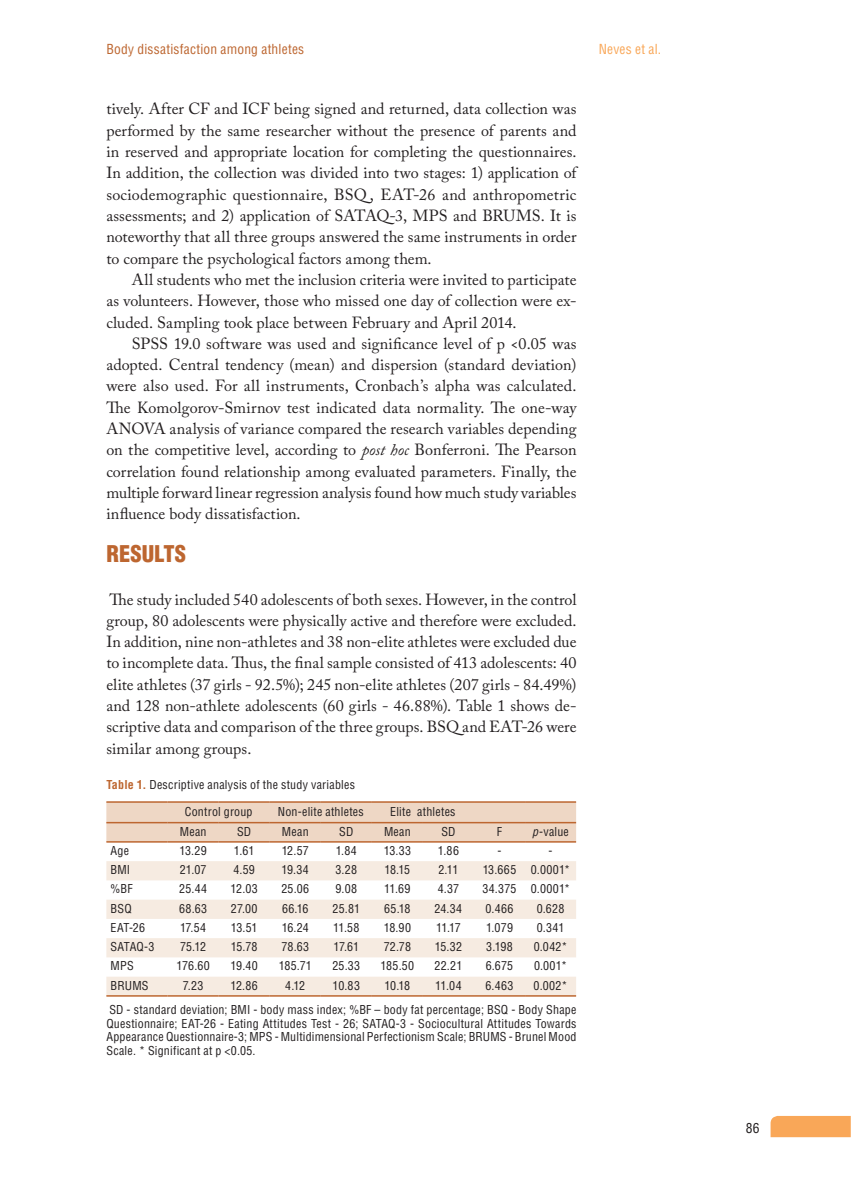
<style>
.page{position:relative;width:851px;height:1191px;background:#fff}
.page>*{position:absolute;margin:0;border:0;box-sizing:border-box;transform-origin:0 0}
.t1{font:900 condensed 22.5px "Helvetica LT Std";color:#bd6630}
.t2{font:16.05px/21.3px "Adobe Caslon Pro";color:#231f20;text-align:justify}
.t3{font:condensed 13.5px "Helvetica LT Std";letter-spacing:.015em;color:#bd6630}
.t4{font:condensed 13.5px "Helvetica LT Std";letter-spacing:.015em;color:#f9a758}
.t5{font:condensed 13.5px "Helvetica LT Std";color:#231f20}
.t6{font:condensed 12px/13.5px "Helvetica LT Std";letter-spacing:.02em;color:#231f20}
.s1{font-style:italic}
.s2{font-weight:700;color:#bd6630}
</style>
<div class="page">
<div style="left:770px;top:1116px;width:80px;height:21px;background:#f9a758"></div>
<svg style="left:106px;top:802px;width:470px;height:39px;background:#ecd3c0"></svg>
<svg style="left:106px;top:861px;width:470px;height:134px;fill:#f6ebe1"></svg>
<hr style="left:106px;top:822px;width:62px;height:1px;background:#bd6630">
<hr style="left:168px;top:822px;width:51px;height:1px;background:#bd6630">
<hr style="left:219px;top:822px;width:51px;height:1px;background:#bd6630">
<hr style="left:270px;top:822px;width:51px;height:1px;background:#bd6630">
<hr style="left:321px;top:822px;width:51px;height:1px;background:#bd6630">
<hr style="left:372px;top:822px;width:51px;height:1px;background:#bd6630">
<hr style="left:423px;top:822px;width:51px;height:1px;background:#bd6630">
<hr style="left:474px;top:822px;width:51px;height:1px;background:#bd6630">
<hr style="left:525px;top:822px;width:51px;height:1px;background:#bd6630">
<hr style="left:106px;top:801px;width:62px;height:1px;background:#bd6630">
<hr style="left:168px;top:801px;width:51px;height:1px;background:#bd6630">
<hr style="left:219px;top:801px;width:51px;height:1px;background:#bd6630">
<hr style="left:270px;top:801px;width:51px;height:1px;background:#bd6630">
<hr style="left:321px;top:801px;width:51px;height:1px;background:#bd6630">
<hr style="left:372px;top:801px;width:51px;height:1px;background:#bd6630">
<hr style="left:423px;top:801px;width:51px;height:1px;background:#bd6630">
<hr style="left:474px;top:801px;width:51px;height:1px;background:#bd6630">
<hr style="left:525px;top:801px;width:51px;height:1px;background:#bd6630">
<hr style="left:106px;top:841px;width:62px;height:1px;background:#bd6630">
<hr style="left:168px;top:841px;width:51px;height:1px;background:#bd6630">
<hr style="left:219px;top:841px;width:51px;height:1px;background:#bd6630">
<hr style="left:270px;top:841px;width:51px;height:1px;background:#bd6630">
<hr style="left:321px;top:841px;width:51px;height:1px;background:#bd6630">
<hr style="left:372px;top:841px;width:51px;height:1px;background:#bd6630">
<hr style="left:423px;top:841px;width:51px;height:1px;background:#bd6630">
<hr style="left:474px;top:841px;width:51px;height:1px;background:#bd6630">
<hr style="left:525px;top:841px;width:51px;height:1px;background:#bd6630">
<hr style="left:106px;top:995px;width:62px;height:1px;background:#bd6630">
<hr style="left:168px;top:995px;width:51px;height:1px;background:#bd6630">
<hr style="left:219px;top:995px;width:51px;height:1px;background:#bd6630">
<hr style="left:270px;top:995px;width:51px;height:1px;background:#bd6630">
<hr style="left:321px;top:995px;width:51px;height:1px;background:#bd6630">
<hr style="left:372px;top:995px;width:51px;height:1px;background:#bd6630">
<hr style="left:423px;top:995px;width:51px;height:1px;background:#bd6630">
<hr style="left:474px;top:995px;width:51px;height:1px;background:#bd6630">
<hr style="left:525px;top:995px;width:51px;height:1px;background:#bd6630">
<p class="t3" style="left:106px;top:41px;width:199px">Body dissatisfaction among athletes</p>
<p class="t4" style="left:598px;top:41px;width:64px">Neves et al.</p>
<p class="t2" style="left:106px;top:98px;width:471px">tively. After CF and ICF being signed and returned, data collection was performed by the same researcher without the presence of parents and in reserved and appropriate location for completing the questionnaires.<br>In addition, the collection was divided into two stages: 1) application of sociodemographic questionnaire, BSQ , EAT-26 and anthropometric assessments; and 2) application of SATAQ-3, MPS and BRUMS. It is noteworthy that all three groups answered the same instruments in order to compare the psychological factors among them.</p>
<p class="t2" style="left:106px;top:269px;width:471px;text-indent:26px">All students who met the inclusion criteria were invited to participate as volunteers. However, those who missed one day of collection were ex&shy;cluded. Sampling took place between February and April 2014.</p>
<p class="t2" style="left:106px;top:333px;width:471px;text-indent:26px">SPSS 19.0 software was used and significance level of p &lt;0.05 was adopted. Central tendency (mean) and dispersion (standard deviation) were also used. For all instruments, Cronbach’s alpha was calculated.<br>The Komolgorov-Smirnov test indicated data normality. The one-way ANOVA analysis of variance compared the research variables depending on the competitive level, according to <span class="s1">post hoc</span> Bonferroni. The Pearson correlation found relationship among evaluated parameters. Finally, the multiple forward linear regression analysis found how much study variables influence body dissatisfaction.</p>
<h1 class="t1" style="left:106px;top:539px;width:25px">RESULTS</h1>
<p class="t2" style="left:106px;top:588px;width:471px">The study included 540 adolescents of both sexes. However, in the control group, 80 adolescents were physically active and therefore were excluded.<br>In addition, nine non-athletes and 38 non-elite athletes were excluded due to incomplete data. Thus, the final sample consisted of 413 adolescents: 40 elite athletes (37 girls - 92.5%); 245 non-elite athletes (207 girls - 84.49%) and 128 non-athlete adolescents (60 girls - 46.88%). Table 1 shows de&shy;scriptive data and comparison of the three groups. BSQ and EAT-26 were similar among groups.</p>
<p class="t6" style="left:106px;top:777px;width:250px"><span class="s2">Table 1.</span> Descriptive analysis of the study variables</p>
<p class="t6" style="left:185px;top:804px;width:69px">Control group</p>
<p class="t6" style="left:278px;top:804px;width:87px">Non-elite athletes</p>
<p class="t6" style="left:390px;top:804px;width:67px">Elite athletes</p>
<p class="t6" style="left:180px;top:824px;width:28px">Mean</p>
<p class="t6" style="left:237px;top:824px;width:16px">SD</p>
<p class="t6" style="left:282px;top:824px;width:28px">Mean</p>
<p class="t6" style="left:339px;top:824px;width:16px">SD</p>
<p class="t6" style="left:384px;top:824px;width:28px">Mean</p>
<p class="t6" style="left:441px;top:824px;width:16px">SD</p>
<p class="t6" style="left:497px;top:824px;width:7px">F</p>
<p class="t6" style="left:532px;top:824px;width:38px"><span class="s1">p</span>-value</p>
<p class="t6" style="left:111px;top:843px;width:20px">Age</p>
<p class="t6" style="left:179px;top:843px;width:29px">13.29</p>
<p class="t6" style="left:234px;top:843px;width:22px">1.61</p>
<p class="t6" style="left:282px;top:843px;width:29px">12.57</p>
<p class="t6" style="left:335px;top:843px;width:23px">1.84</p>
<p class="t6" style="left:383px;top:843px;width:29px">13.33</p>
<p class="t6" style="left:438px;top:843px;width:23px">1.86</p>
<p class="t6" style="left:497px;top:843px;width:5px">-</p>
<p class="t6" style="left:548px;top:843px;width:5px">-</p>
<p class="t6" style="left:111px;top:863px;width:21px">BMI</p>
<p class="t6" style="left:180px;top:863px;width:28px">21.07</p>
<p class="t6" style="left:233px;top:863px;width:23px">4.59</p>
<p class="t6" style="left:281px;top:863px;width:29px">19.34</p>
<p class="t6" style="left:335px;top:863px;width:23px">3.28</p>
<p class="t6" style="left:384px;top:863px;width:27px">18.15</p>
<p class="t6" style="left:438px;top:863px;width:21px">2.11</p>
<p class="t6" style="left:482px;top:863px;width:89px">13.665 0.0001*</p>
<p class="t6" style="left:111px;top:882px;width:24px">%BF</p>
<p class="t6" style="left:179px;top:882px;width:29px">25.44</p>
<p class="t6" style="left:230px;top:882px;width:29px">12.03</p>
<p class="t6" style="left:281px;top:882px;width:29px">25.06</p>
<p class="t6" style="left:335px;top:882px;width:23px">9.08</p>
<p class="t6" style="left:384px;top:882px;width:28px">11.69</p>
<p class="t6" style="left:437px;top:882px;width:23px">4.37</p>
<p class="t6" style="left:482px;top:882px;width:89px">34.375 0.0001*</p>
<p class="t6" style="left:111px;top:901px;width:23px">BSQ</p>
<p class="t6" style="left:179px;top:901px;width:30px">68.63</p>
<p class="t6" style="left:231px;top:901px;width:28px">27.00</p>
<p class="t6" style="left:282px;top:901px;width:28px">66.16</p>
<p class="t6" style="left:332px;top:901px;width:29px">25.81</p>
<p class="t6" style="left:384px;top:901px;width:28px">65.18</p>
<p class="t6" style="left:434px;top:901px;width:29px">24.34</p>
<p class="t6" style="left:485px;top:901px;width:30px">0.466</p>
<p class="t6" style="left:536px;top:901px;width:29px">0.628</p>
<p class="t6" style="left:111px;top:920px;width:36px">EAT-26</p>
<p class="t6" style="left:180px;top:920px;width:28px">17.54</p>
<p class="t6" style="left:231px;top:920px;width:28px">13.51</p>
<p class="t6" style="left:282px;top:920px;width:29px">16.24</p>
<p class="t6" style="left:333px;top:920px;width:28px">11.58</p>
<p class="t6" style="left:383px;top:920px;width:29px">18.90</p>
<p class="t6" style="left:436px;top:920px;width:26px">11.17</p>
<p class="t6" style="left:486px;top:920px;width:29px">1.079</p>
<p class="t6" style="left:536px;top:920px;width:29px">0.341</p>
<p class="t6" style="left:111px;top:940px;width:45px">SATAQ-3</p>
<p class="t6" style="left:180px;top:940px;width:28px">75.12</p>
<p class="t6" style="left:231px;top:940px;width:28px">15.78</p>
<p class="t6" style="left:281px;top:940px;width:29px">78.63</p>
<p class="t6" style="left:333px;top:940px;width:27px">17.61</p>
<p class="t6" style="left:383px;top:940px;width:29px">72.78</p>
<p class="t6" style="left:435px;top:940px;width:29px">15.32</p>
<p class="t6" style="left:486px;top:940px;width:28px">3.198</p>
<p class="t6" style="left:533px;top:940px;width:35px">0.042*</p>
<p class="t6" style="left:111px;top:959px;width:25px">MPS</p>
<p class="t6" style="left:176px;top:959px;width:35px">176.60</p>
<p class="t6" style="left:230px;top:959px;width:29px">19.40</p>
<p class="t6" style="left:279px;top:959px;width:35px">185.71</p>
<p class="t6" style="left:332px;top:959px;width:29px">25.33</p>
<p class="t6" style="left:380px;top:959px;width:35px">185.50</p>
<p class="t6" style="left:434px;top:959px;width:29px">22.21</p>
<p class="t6" style="left:485px;top:959px;width:29px">6.675</p>
<p class="t6" style="left:534px;top:959px;width:35px">0.001*</p>
<p class="t6" style="left:111px;top:978px;width:39px">BRUMS</p>
<p class="t6" style="left:183px;top:978px;width:22px">7.23</p>
<p class="t6" style="left:230px;top:978px;width:29px">12.86</p>
<p class="t6" style="left:285px;top:978px;width:21px">4.12</p>
<p class="t6" style="left:332px;top:978px;width:29px">10.83</p>
<p class="t6" style="left:384px;top:978px;width:27px">10.18</p>
<p class="t6" style="left:435px;top:978px;width:28px">11.04</p>
<p class="t6" style="left:485px;top:978px;width:30px">6.463</p>
<p class="t6" style="left:109px;top:972px;width:468px;line-height:24.9px;text-indent:424px">0.002*<br>SD - standard deviation; BMI - body mass index; %BF – body fat percentage; BSQ - Body Shape</p>
<p class="t6" style="left:106px;top:1016px;width:471px;text-align:justify">Questionnaire; EAT-26 - Eating Attitudes Test - 26; SATAQ-3 - Sociocultural Attitudes Towards Appearance Questionnaire-3; MPS - Multidimensional Perfectionism Scale; BRUMS - Brunel Mood Scale. * Significant at p &lt;0.05.</p>
<p class="t5" style="left:745px;top:1120px;width:15px">86</p>
</div>
